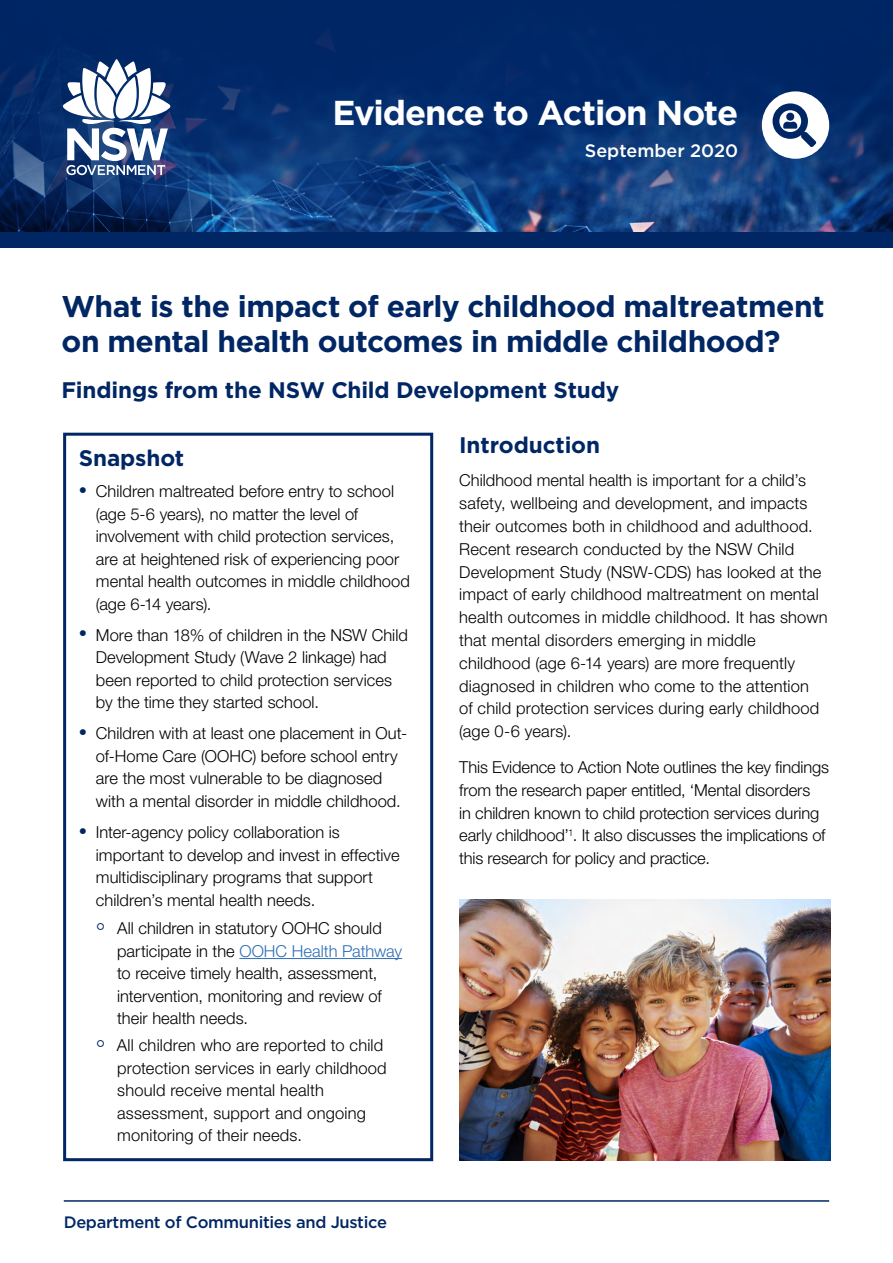
<style>
.page{position:relative;width:893px;height:1263px;background:#fff}
.page>*{position:absolute;margin:0;border:0;box-sizing:border-box;transform-origin:0 0}
.t1{font:700 34.5px "Gotham";letter-spacing:-.035em;color:#fff}
.t2{font:700 30px/34.7px "Gotham";letter-spacing:-.02em;color:#002664}
.t3{font:700 22.5px "Gotham";letter-spacing:-.005em;color:#002664}
.t4{font:500 18px "Gotham";color:#fff}
.Body{font:300 16.5px/22.5px "Helvetica Neue LT Std";letter-spacing:.005em;color:#000}
.t5{font:500 16.5px "Gotham";letter-spacing:-.02em;color:#002664}
.s1{color:#002664}
.s2{font-size:24px;color:#002664}
.s3{color:#2e6eb7}
</style>
<div class="page">
<svg style="left:0;top:0;width:893px;height:248px;background:#08306e"></svg>
<div style="left:762px;top:91px;width:67px;height:68px;background:#fff;border-radius:50%"></div>
<svg style="left:772px;top:103px;width:44px;height:44px"></svg>
<hr style="left:64px;top:1200px;width:765px;height:2px;background:#002664">
<svg style="left:63px;top:59px;width:107px;height:116px"></svg>
<hr style="left:239px;top:958px;width:163px;height:1px;background:#2e6eb7">
<div style="left:63px;top:433px;width:370px;height:728px;border:3px solid #002664"></div>
<img style="left:459px;top:900px;width:371px;height:260px">
<h1 class="t1" style="left:332px;top:89px;width:407px">Evidence to Action Note</h1>
<p class="t4" style="left:585px;top:139px;width:155px">September 2020</p>
<h1 class="t2" style="left:62px;top:289px;width:764px">What is the impact of early childhood maltreatment on mental health outcomes in middle childhood?</h1>
<h2 class="t3" style="left:62px;top:375px;width:559px">Findings from the NSW Child Development Study</h2>
<h2 class="t3" style="left:79px;top:443px;width:107px">Snapshot</h2>
<p class="Body" style="left:96px;top:480px;width:315px;text-indent:-17px"><span class="s1">•</span> Children maltreated before entry to school (age 5-6 years), no matter the level of involvement with child protection services, are at heightened risk of experiencing poor mental health outcomes in middle childhood (age 6-14 years).</p>
<p class="Body" style="left:96px;top:623px;width:313px;text-indent:-17px"><span class="s1">•</span> More than 18% of children in the NSW Child Development Study (Wave 2 linkage) had been reported to child protection services by the time they started school.</p>
<p class="Body" style="left:96px;top:722px;width:313px;text-indent:-17px"><span class="s1">•</span> Children with at least one placement in Out&shy;of-Home Care (OOHC) before school entry are the most vulnerable to be diagnosed with a mental disorder in middle childhood.</p>
<p class="Body" style="left:96px;top:820px;width:305px;text-indent:-17px"><span class="s1">•</span> Inter-agency policy collaboration is important to develop and invest in effective multidisciplinary programs that support children’s mental health needs.</p>
<p class="Body" style="left:117px;top:917px;width:286px;text-indent:-21px"><span class="s2">°</span> All children in statutory OOHC should participate in the <span class="s3">OOHC Health Pathway </span>to receive timely health, assessment, intervention, monitoring and review of their health needs.</p>
<p class="Body" style="left:117px;top:1034px;width:271px;text-indent:-21px"><span class="s2">°</span> All children who are reported to child protection services in early childhood should receive mental health assessment, support and ongoing monitoring of their needs.</p>
<p class="t5" style="left:64px;top:1211px;width:325px">Department of Communities and Justice</p>
<h2 class="t3" style="left:459px;top:430px;width:142px">Introduction</h2>
<p class="Body" style="left:459px;top:469px;width:370px">Childhood mental health is important for a child’s safety, wellbeing and development, and impacts their outcomes both in childhood and adulthood.<br>Recent research conducted by the NSW Child Development Study (NSW-CDS) has looked at the impact of early childhood maltreatment on mental health outcomes in middle childhood. It has shown that mental disorders emerging in middle childhood (age 6-14 years) are more frequently diagnosed in children who come to the attention<br>of child protection services during early childhood (age 0-6 years).</p>
<p class="Body" style="left:459px;top:755px;width:371px">This Evidence to Action Note outlines the key findings from the research paper entitled, ‘Mental disorders<br>in children known to child protection services during early childhood’<sup>1</sup>. It also discusses the implications of this research for policy and practice.</p>
</div>
